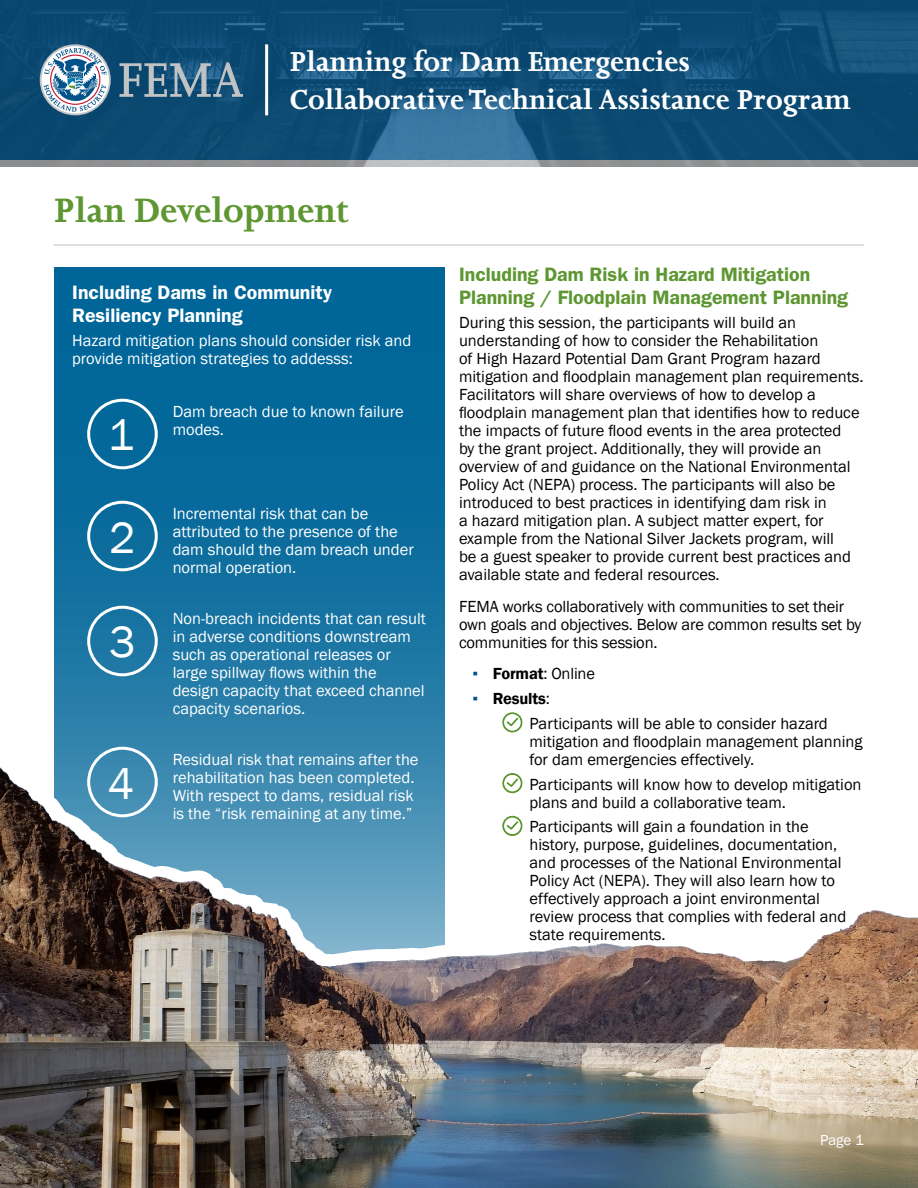
<style>
.page{position:relative;width:918px;height:1188px;background:#fff}
.page>*{position:absolute;margin:0;border:0;box-sizing:border-box;transform-origin:0 0}
.t1{font:45px "Franklin Gothic";color:#fff}
.t2{font:700 39px "Joanna MT Std";color:#5e9732}
.t3{font:700 31.5px/37.8px "Joanna MT Std";color:#fff}
.t4{font:600 19.5px/23.4px "ITC Franklin Gothic Std";color:#5e9732}
.t5{font:600 19.5px/23.4px "ITC Franklin Gothic Std";color:#fff}
.t6{font:16.5px/18px "Franklin Gothic";color:#000}
.t7{font:16.5px/18px "Franklin Gothic";color:#fff}
.t8{font:15px "Franklin Gothic";color:#fff}
.s1{color:#005288}
.s2{font-weight:600}
</style>
<div class="page">
<img style="left:0;top:0;width:918px;height:167px">
<div style="left:40px;top:44px;width:71px;height:71px;border:2px solid #c0c2c4;border-radius:50%"></div>
<svg style="left:44px;top:48px;width:63px;height:64px"></svg>
<svg style="left:119px;top:62px;width:124px;height:35px;background:#4e7692"></svg>
<hr style="left:265px;top:44px;width:3px;height:71px;background:#fff">
<hr style="left:54px;top:245px;width:810px;height:1px;background:#c0c2c4">
<svg style="left:54px;top:267px;width:390px;height:444px;background:#0c6d9d"></svg>
<img style="left:0;top:711px;width:918px;height:477px">
<div style="left:87px;top:399px;width:71px;height:70px;border:3px solid #fff;border-radius:50%"></div>
<div style="left:87px;top:501px;width:71px;height:70px;border:3px solid #fff;border-radius:50%"></div>
<div style="left:87px;top:606px;width:71px;height:70px;border:3px solid #fff;border-radius:50%"></div>
<div style="left:87px;top:747px;width:71px;height:70px;border:3px solid #fff;border-radius:50%"></div>
<svg style="left:502px;top:712px;width:20px;height:20px"></svg>
<svg style="left:502px;top:773px;width:20px;height:20px"></svg>
<svg style="left:502px;top:816px;width:20px;height:20px"></svg>
<h3 class="t3" style="left:290px;top:43px;width:562px">Planning for Dam Emergencies<br>Collaborative Technical Assistance Program</h3>
<h2 class="t2" style="left:54px;top:190px;width:296px">Plan Development</h2>
<p class="t5" style="left:72px;top:280px;width:262px">Including Dams in Community<br>Resiliency Planning</p>
<p class="t7" style="left:72px;top:332px;width:341px">Hazard mitigation plans should consider risk and provide mitigation strategies to addesss:</p>
<p class="t7" style="left:173px;top:403px;width:233px">Dam breach due to known failure modes.</p>
<h1 class="t1" style="left:108px;top:407px;width:28px">1</h1>
<h1 class="t1" style="left:109px;top:510px;width:28px">2</h1>
<h1 class="t1" style="left:109px;top:614px;width:28px">3</h1>
<h1 class="t1" style="left:108px;top:756px;width:28px">4</h1>
<p class="t7" style="left:173px;top:505px;width:243px">Incremental risk that can be attributed to the presence of the dam should the dam breach under normal operation.</p>
<p class="t7" style="left:173px;top:610px;width:255px">Non-breach incidents that can result in adverse conditions downstream such as operational releases or large spillway flows within the design capacity that exceed channel capacity scenarios.</p>
<p class="t7" style="left:173px;top:751px;width:247px">Residual risk that remains after the rehabilitation has been completed.<br>With respect to dams, residual risk is the “risk remaining at any time.”</p>
<p class="t4" style="left:459px;top:262px;width:391px">Including Dam Risk in Hazard Mitigation<br>Planning / Floodplain Management Planning</p>
<p class="t6" style="left:459px;top:314px;width:406px">During this session, the participants will build an understanding of how to consider the Rehabilitation<br>of High Hazard Potential Dam Grant Program hazard mitigation and floodplain management plan requirements.<br>Facilitators will share overviews of how to develop a floodplain management plan that identifies how to reduce the impacts of future flood events in the area protected<br>by the grant project. Additionally, they will provide an overview of and guidance on the National Environmental Policy Act (NEPA) process. The participants will also be introduced to best practices in identifying dam risk in<br>a hazard mitigation plan. A subject matter expert, for example from the National Silver Jackets program, will<br>be a guest speaker to provide current best practices and available state and federal resources.</p>
<p class="t6" style="left:459px;top:598px;width:404px">FEMA works collaboratively with communities to set their own goals and objectives. Below are common results set by communities for this session.</p>
<p class="t6" style="left:473px;top:665px;width:124px"><span class="s1">▪</span> <span class="s2">Format</span>: Online</p>
<p class="t6" style="left:530px;top:686px;width:300px;line-height:24.8px;text-indent:-57px"><span class="s1">▪</span> <span class="s2">Results</span>:<br>Participants will be able to consider hazard</p>
<p class="t6" style="left:530px;top:733px;width:335px">mitigation and floodplain management planning for dam emergencies effectively.</p>
<p class="t6" style="left:530px;top:775px;width:334px">Participants will know how to develop mitigation plans and build a collaborative team.</p>
<p class="t6" style="left:530px;top:818px;width:318px">Participants will gain a foundation in the history, purpose, guidelines, documentation, and processes of the National Environmental Policy Act (NEPA). They will also learn how to effectively approach a joint environmental review process that complies with federal and state requirements.</p>
<p class="t8" style="left:820px;top:1130px;width:45px">Page 1</p>
</div>
